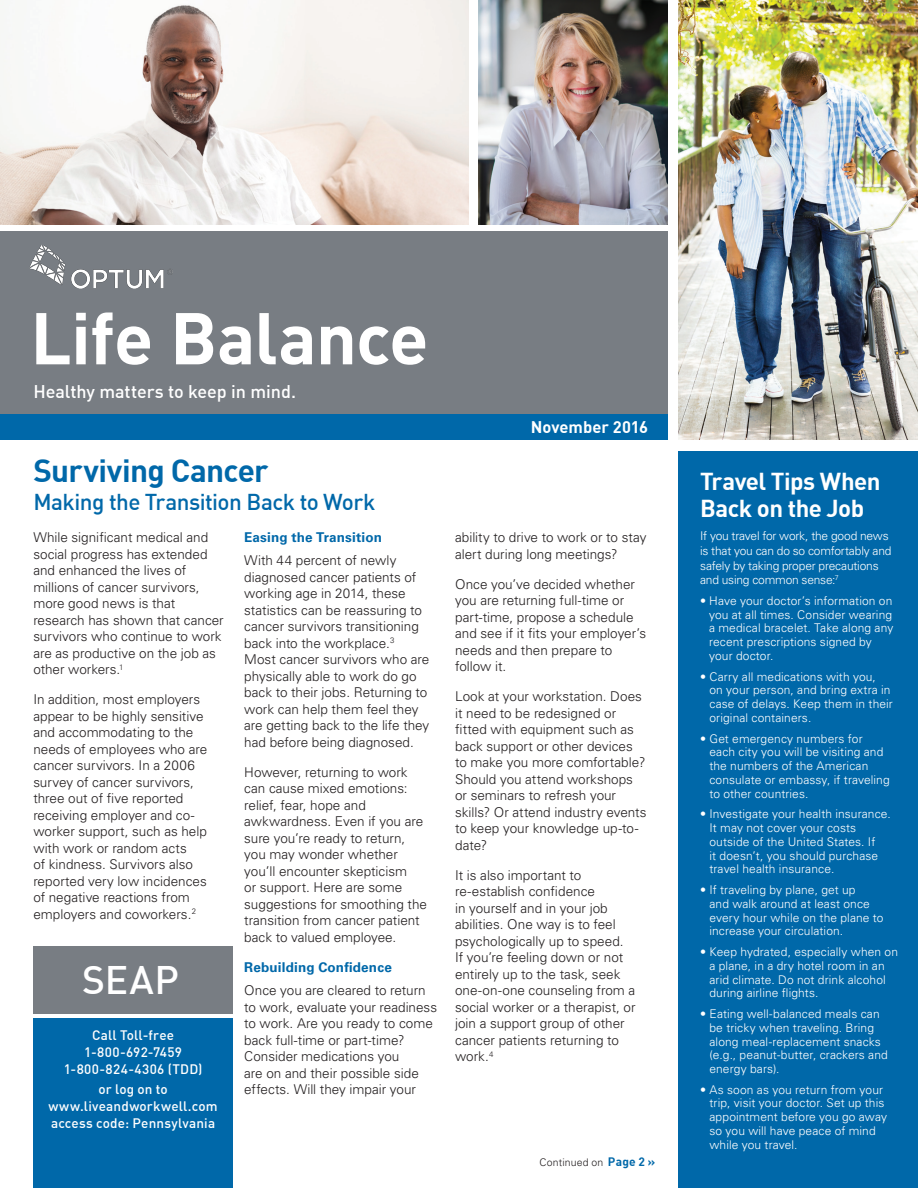
<style>
.page{position:relative;width:918px;height:1188px;background:#fff}
.page>*{position:absolute;margin:0;border:0;box-sizing:border-box;transform-origin:0 0}
.t1{font:700 72px "DIN";letter-spacing:-.015em;color:#fff}
.Upcoming_Articles{font:500 39px "DIN";color:#fff}
.Head_1{font:700 31.5px "DIN";letter-spacing:-.025em;color:#0068a9}
.Head_Sidebar_White{font:700 24px/27px "DIN";letter-spacing:-.02em;color:#fff}
.Head_1-2{font:500 22.5px "DIN";letter-spacing:-.025em;color:#0068a9}
.Health_matters_to_ke{font:500 18px "DIN";letter-spacing:-.005em;color:#fff}
.Month{font:700 16.5px "DIN";color:#fff}
.Body_9_11{font:300 13.5px/16.5px "Univers LT Std";color:#231f20}
.Upcoming_Articles-2{font:500 13.5px "DIN";letter-spacing:.015em;color:#fff}
.Heads_9_11{font:700 13.5px "Univers LT Std";letter-spacing:.01em;color:#0068a9}
.Body_9_11_White{font:300 12px/13.8px "Univers LT Std";letter-spacing:.01em;color:#fff}
.Body_9_11_White-2{font:300 12px/14.7px "Univers LT Std";letter-spacing:-.015em;color:#fff}
.t2{font:300 10.5px "Univers LT Std";letter-spacing:.015em;color:#231f20}
.s1{font-family:"DIN";font-weight:700;font-size:12px;color:#0068a9}
</style>
<div class="page">
<div style="left:0;top:231px;width:667px;height:208px;background:#787d83"></div>
<div style="left:0;top:415px;width:667px;height:25px;background:#0068a9"></div>
<div style="left:678px;top:452px;width:240px;height:736px;background:#0068a9"></div>
<img style="left:478px;top:0;width:189px;height:225px">
<img style="left:0;top:0;width:468px;height:225px">
<img style="left:678px;top:0;width:240px;height:439px">
<div style="left:33px;top:1019px;width:200px;height:169px;background:#0068a9"></div>
<div style="left:33px;top:946px;width:200px;height:68px;background:#787d83"></div>
<img style="left:30px;top:245px;width:143px;height:44px">
<p class="t1" style="left:30px;top:291px;width:400px">Life Balance</p>
<p class="Health_matters_to_ke" style="left:33px;top:380px;width:264px">Healthy matters to keep in mind.</p>
<p class="Head_1" style="left:33px;top:450px;width:237px">Surviving Cancer</p>
<p class="Head_1-2" style="left:33px;top:487px;width:344px">Making the Transition Back to Work</p>
<p class="Body_9_11" style="left:33px;top:529px;width:192px">While significant medical and social progress has extended and enhanced the lives of millions of cancer survivors, more good news is that research has shown that cancer survivors who continue to work are as productive on the job as other workers.<sup>1</sup></p>
<p class="Body_9_11" style="left:33px;top:691px;width:175px">In addition, most employers appear to be highly sensitive and accommodating to the needs of employees who are cancer survivors. In a 2006 survey of cancer survivors, three out of five reported receiving employer and co&shy;worker support, such as help with work or random acts<br>of kindness. Survivors also reported very low incidences of negative reactions from employers and coworkers.<sup>2</sup></p>
<p class="Upcoming_Articles" style="left:82px;top:955px;width:98px">SEAP</p>
<p class="Upcoming_Articles-2" style="left:92px;top:1027px;width:84px">Call Toll-free</p>
<p class="Upcoming_Articles-2" style="left:84px;top:1044px;width:99px">1-800-692-7459</p>
<p class="Upcoming_Articles-2" style="left:64px;top:1061px;width:140px">1-800-824-4306 (TDD)</p>
<p class="Upcoming_Articles-2" style="left:98px;top:1081px;width:71px">or log on to</p>
<p class="Upcoming_Articles-2" style="left:48px;top:1097px;width:171px">www.liveandworkwell.com</p>
<p class="Upcoming_Articles-2" style="left:51px;top:1114px;width:166px">access code: Pennsylvania</p>
<p class="Heads_9_11" style="left:244px;top:529px;width:139px">Easing the Transition</p>
<p class="Body_9_11" style="left:244px;top:552px;width:187px">With 44 percent of newly diagnosed cancer patients of working age in 2014, these statistics can be reassuring to cancer survivors transitioning back into the workplace.<sup>3<br></sup>Most cancer survivors who are physically able to work do go back to their jobs. Returning to work can help them feel they are getting back to the life they had before being diagnosed.</p>
<p class="Body_9_11" style="left:244px;top:764px;width:184px">However, returning to work can cause mixed emotions: relief, fear, hope and awkwardness. Even if you are sure you’re ready to return, you may wonder whether you’ll encounter skepticism<br>or support. Here are some suggestions for smoothing the transition from cancer patient back to valued employee.</p>
<p class="Heads_9_11" style="left:244px;top:959px;width:149px">Rebuilding Confidence</p>
<p class="Body_9_11" style="left:244px;top:982px;width:194px">Once you are cleared to return to work, evaluate your readiness to work. Are you ready to come back full-time or part-time?<br>Consider medications you<br>are on and their possible side effects. Will they impair your</p>
<p class="Month" style="left:531px;top:416px;width:119px">November 2016</p>
<p class="Body_9_11" style="left:455px;top:529px;width:193px">ability to drive to work or to stay alert during long meetings?</p>
<p class="Body_9_11" style="left:455px;top:576px;width:193px">Once you’ve decided whether you are returning full-time or part-time, propose a schedule and see if it fits your employer’s needs and then prepare to follow it.</p>
<p class="Body_9_11" style="left:455px;top:688px;width:193px">Look at your workstation. Does it need to be redesigned or fitted with equipment such as back support or other devices to make you more comfortable?<br>Should you attend workshops or seminars to refresh your skills? Or attend industry events to keep your knowledge up-to&shy;date?</p>
<p class="Body_9_11" style="left:455px;top:867px;width:182px">It is also important to re-establish confidence<br>in yourself and in your job abilities. One way is to feel psychologically up to speed.<br>If you’re feeling down or not entirely up to the task, seek one-on-one counseling from a social worker or a therapist, or join a support group of other cancer patients returning to work.<sup>4</sup></p>
<p class="t2" style="left:540px;top:1156px;width:117px">Continued on <span class="s1">Page 2 »</span></p>
<p class="Head_Sidebar_White" style="left:700px;top:466px;width:182px">Travel Tips When<br>Back on the Job</p>
<p class="Body_9_11_White-2" style="left:700px;top:529px;width:193px">If you travel for work, the good news is that you can do so comfortably and safely by taking proper precautions and using common sense:<sup>7</sup></p>
<p class="Body_9_11_White" style="left:709px;top:594px;width:186px;text-indent:-9px">• Have your doctor’s information on you at all times. Consider wearing a medical bracelet. Take along any recent prescriptions signed by your doctor.</p>
<p class="Body_9_11_White" style="left:709px;top:669px;width:185px;text-indent:-9px">• Carry all medications with you,<br>on your person, and bring extra in case of delays. Keep them in their original containers.</p>
<p class="Body_9_11_White" style="left:709px;top:731px;width:182px;text-indent:-9px">• Get emergency numbers for each city you will be visiting and the numbers of the American consulate or embassy, if traveling to other countries.</p>
<p class="Body_9_11_White" style="left:709px;top:807px;width:183px;text-indent:-9px">• Investigate your health insurance.<br>It may not cover your costs outside of the United States. If<br>it doesn’t, you should purchase travel health insurance.</p>
<p class="Body_9_11_White" style="left:709px;top:883px;width:176px;text-indent:-9px">• If traveling by plane, get up<br>and walk around at least once every hour while on the plane to increase your circulation.</p>
<p class="Body_9_11_White" style="left:709px;top:945px;width:190px;text-indent:-9px">• Keep hydrated, especially when on a plane, in a dry hotel room in an arid climate. Do not drink alcohol during airline flights.</p>
<p class="Body_9_11_White" style="left:709px;top:1007px;width:180px;text-indent:-9px">• Eating well-balanced meals can be tricky when traveling. Bring along meal-replacement snacks (e.g., peanut-butter, crackers and energy bars).</p>
<p class="Body_9_11_White" style="left:709px;top:1083px;width:179px;text-indent:-9px">• As soon as you return from your trip, visit your doctor. Set up this appointment before you go away so you will have peace of mind while you travel.</p>
</div>
